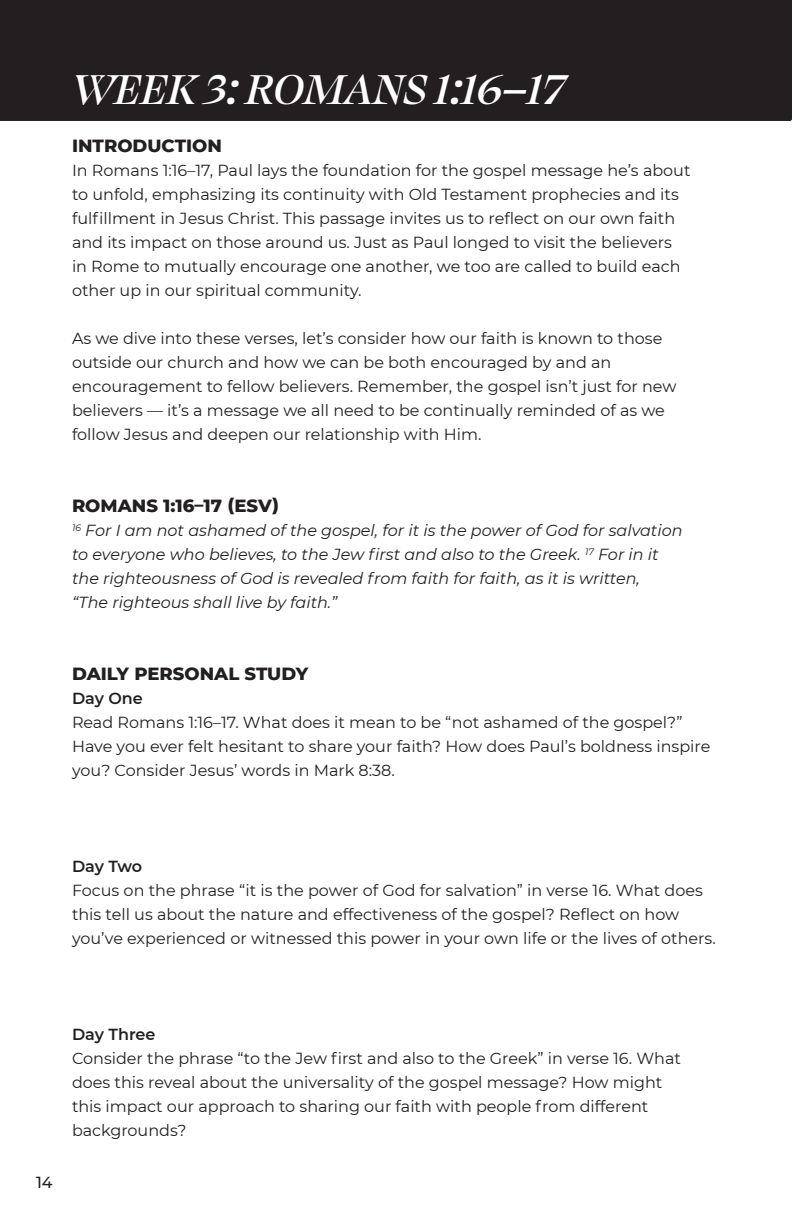
<style>
.page{position:relative;width:792px;height:1224px;background:#fff}
.page>*{position:absolute;margin:0;border:0;box-sizing:border-box;transform-origin:0 0}
.t1{font:italic 500 48px "Swear Display";color:#fff}
.t2{font:800 18px "Montserrat";color:#231f20}
.t3{font:16px/24px "Montserrat";color:#231f20}
.t4{font:italic 16px "Montserrat";color:#231f20}
.t5{font:600 16px "Montserrat";color:#231f20}
.t6{font:500 16px "Montserrat";color:#231f20}
</style>
<div class="page">
<div style="left:0;top:0;width:792px;height:121px;background:#231f20"></div>
<p class="t1" style="left:72px;top:59px;width:495px">WEEK 3: ROMANS 1:16–17</p>
<p class="t2" style="left:72px;top:133px;width:152px">INTRODUCTION</p>
<p class="t3" style="left:72px;top:158px;width:620px">In Romans 1:16–17, Paul lays the foundation for the gospel message he’s about</p>
<p class="t3" style="left:72px;top:182px;width:608px">to unfold, emphasizing its continuity with Old Testament prophecies and its fulfillment in Jesus Christ. This passage invites us to reflect on our own faith</p>
<p class="t3" style="left:72px;top:230px;width:602px">and its impact on those around us. Just as Paul longed to visit the believers</p>
<p class="t3" style="left:72px;top:254px;width:610px">in Rome to mutually encourage one another, we too are called to build each other up in our spiritual community.</p>
<p class="t3" style="left:72px;top:326px;width:606px">As we dive into these verses, let’s consider how our faith is known to those outside our church and how we can be both encouraged by and an encouragement to fellow believers. Remember, the gospel isn’t just for new believers — it’s a message we all need to be continually reminded of as we</p>
<p class="t3" style="left:72px;top:422px;width:411px">follow Jesus and deepen our relationship with Him.</p>
<p class="t2" style="left:72px;top:493px;width:209px">ROMANS 1:16–17 (ESV)</p>
<p class="t4" style="left:72px;top:519px;width:612px"><sup>16</sup> For I am not ashamed of the gospel, for it is the power of God for salvation</p>
<p class="t4" style="left:72px;top:543px;width:588px">to everyone who believes, to the Jew first and also to the Greek. <sup>17</sup> For in it</p>
<p class="t4" style="left:72px;top:567px;width:570px">the righteousness of God is revealed from faith for faith, as it is written,</p>
<p class="t4" style="left:72px;top:591px;width:267px">“The righteous shall live by faith.”</p>
<p class="t2" style="left:72px;top:661px;width:238px">DAILY PERSONAL STUDY</p>
<p class="t5" style="left:72px;top:687px;width:72px">Day One</p>
<p class="t3" style="left:72px;top:710px;width:640px">Read Romans 1:16–17. What does it mean to be “not ashamed of the gospel?”<br>Have you ever felt hesitant to share your faith? How does Paul’s boldness inspire you? Consider Jesus’ words in Mark 8:38.</p>
<p class="t5" style="left:72px;top:855px;width:72px">Day Two</p>
<p class="t3" style="left:72px;top:878px;width:645px">Focus on the phrase “it is the power of God for salvation” in verse 16. What does this tell us about the nature and effectiveness of the gospel? Reflect on how you’ve experienced or witnessed this power in your own life or the lives of others.</p>
<p class="t6" style="left:36px;top:1171px;width:18px">14</p>
<p class="t5" style="left:72px;top:1023px;width:85px">Day Three</p>
<p class="t3" style="left:72px;top:1046px;width:611px">Consider the phrase “to the Jew first and also to the Greek” in verse 16. What does this reveal about the universality of the gospel message? How might</p>
<p class="t3" style="left:72px;top:1094px;width:578px">this impact our approach to sharing our faith with people from different backgrounds?</p>
</div>
